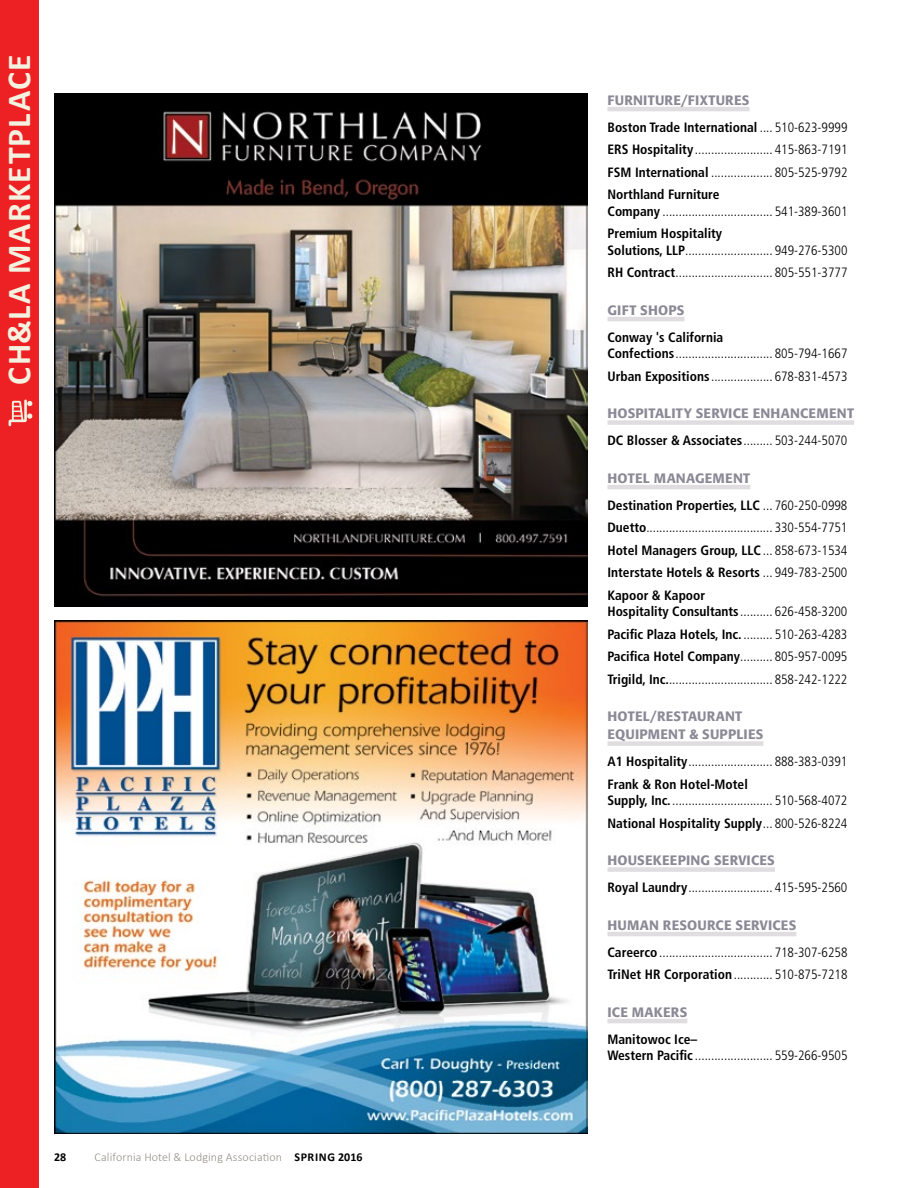
<style>
.page{position:relative;width:918px;height:1188px;background:#fff}
.page>*{position:absolute;margin:0;border:0;box-sizing:border-box;transform-origin:0 0}
.t1{font:700 33.6px "Calibri";letter-spacing:.035em;color:#f3f1df}
.t2{font:300 condensed 13.5px/22.5px "Frutiger";color:#000}
.t3{font:500 13.5px/18px "Formata";letter-spacing:.02em;color:#8b8996}
.t4{font:300 12px "Calibri";letter-spacing:.01em;color:#938f85}
.t5{font:700 12px "Calibri";color:#000}
.s1{font-weight:700;color:#000}
.s2{font-weight:700}
</style>
<div class="page">
<div style="left:0;top:0;width:39px;height:1188px;background:#ed2124"></div>
<svg style="left:9px;top:400px;width:23px;height:26px"></svg>
<hr style="left:608px;top:107px;width:141px;height:4px;background:#dfdde0">
<hr style="left:608px;top:317px;width:77px;height:4px;background:#dfdde0">
<div style="left:608px;top:420px;width:246px;height:5px;background:#dfdde0"></div>
<hr style="left:608px;top:485px;width:142px;height:4px;background:#dfdde0">
<div style="left:608px;top:741px;width:155px;height:5px;background:#dfdde0"></div>
<div style="left:608px;top:867px;width:167px;height:5px;background:#dfdde0"></div>
<hr style="left:608px;top:932px;width:188px;height:4px;background:#dfdde0">
<hr style="left:608px;top:1019px;width:79px;height:4px;background:#dfdde0">
<img style="left:54px;top:620px;width:533px;height:513px">
<img style="left:54px;top:94px;width:533px;height:513px">
<h1 class="t1" style="left:-2px;top:385px;width:331px;rotate:-90deg">CH&amp;LA Marketplace</h1>
<p class="t5" style="left:54px;top:1149px;width:14px">28</p>
<p class="t4" style="left:94px;top:1150px;width:270px">California Hotel &amp; Lodging Association <span class="s1">Spring 2016</span></p>
<p class="t3" style="left:608px;top:91px;width:142px">FURNITURE/FIXTURES</p>
<p class="t2" style="left:608px;top:116px;width:242px;text-align:justify"><span class="s2">Boston Trade International</span> .... 510-623-9999<br><span class="s2">ERS Hospitality</span> ........................ 415-863-7191<br><span class="s2">FSM International</span> ................... 805-525-9792<br><span class="s2">Northland Furniture</span></p>
<p class="t2" style="left:608px;top:200px;width:242px"><span class="s2">Company</span> .................................. 541-389-3601<br><span class="s2">Premium Hospitality</span></p>
<p class="t2" style="left:608px;top:239px;width:242px"><span class="s2">Solutions, LLP</span>........................... 949-276-5300<br><span class="s2">RH Contract</span>.............................. 805-551-3777</p>
<p class="t3" style="left:608px;top:301px;width:77px">GIFT SHOPS</p>
<p class="t2" style="left:607px;top:329px;width:242px;line-height:16.5px"><span class="s2">Conway 's California<br>Confections</span>.............................. 805-794-1667</p>
<p class="t2" style="left:607px;top:365px;width:242px"><span class="s2">Urban Expositions</span> ................... 678-831-4573</p>
<p class="t3" style="left:607px;top:404px;width:248px">HOSPITALITY SERVICE ENHANCEMENT</p>
<p class="t2" style="left:607px;top:429px;width:242px"><span class="s2">DC Blosser &amp; Associates</span>......... 503-244-5070</p>
<p class="t3" style="left:607px;top:469px;width:144px">HOTEL MANAGEMENT</p>
<p class="t2" style="left:607px;top:494px;width:242px;text-align:justify"><span class="s2">Destination Properties, LLC</span> ... 760-250-0998<br><span class="s2">Duetto</span>....................................... 330-554-7751<br><span class="s2">Hotel Managers Group, LLC</span> ... 858-673-1534<br><span class="s2">Interstate Hotels &amp; Resorts</span> ... 949-783-2500<br><span class="s2">Kapoor &amp; Kapoor</span></p>
<p class="t2" style="left:607px;top:600px;width:242px;text-align:justify"><span class="s2">Hospitality Consultants</span> .......... 626-458-3200<br><span class="s2">Pacific Plaza Hotels, Inc.</span> ......... 510-263-4283<br><span class="s2">Pacifica Hotel Company</span>.......... 805-957-0095<br><span class="s2">Trigild, Inc.</span>................................ 858-242-1222</p>
<p class="t3" style="left:607px;top:707px;width:156px">HOTEL/RESTAURANT<br>EQUIPMENT &amp; SUPPLIES</p>
<p class="t2" style="left:607px;top:750px;width:242px"><span class="s2">A1 Hospitality</span>.......................... 888-383-0391<br><span class="s2">Frank &amp; Ron Hotel-Motel</span></p>
<p class="t2" style="left:607px;top:789px;width:242px"><span class="s2">Supply, Inc.</span>............................... 510-568-4072<br><span class="s2">National Hospitality Supply</span>... 800-526-8224</p>
<p class="t3" style="left:607px;top:851px;width:168px">HOUSEKEEPING SERVICES</p>
<p class="t2" style="left:607px;top:876px;width:242px"><span class="s2">Royal Laundry</span>.......................... 415-595-2560</p>
<p class="t3" style="left:607px;top:916px;width:189px">HUMAN RESOURCE SERVICES</p>
<p class="t2" style="left:607px;top:941px;width:242px"><span class="s2">Careerco</span> ................................... 718-307-6258<br><span class="s2">TriNet HR Corporation</span> ............ 510-875-7218</p>
<p class="t3" style="left:607px;top:1003px;width:80px">ICE MAKERS</p>
<p class="t2" style="left:608px;top:1031px;width:242px;line-height:16.5px"><span class="s2">Manitowoc Ice–<br>Western Pacific</span> ........................ 559-266-9505</p>
</div>
